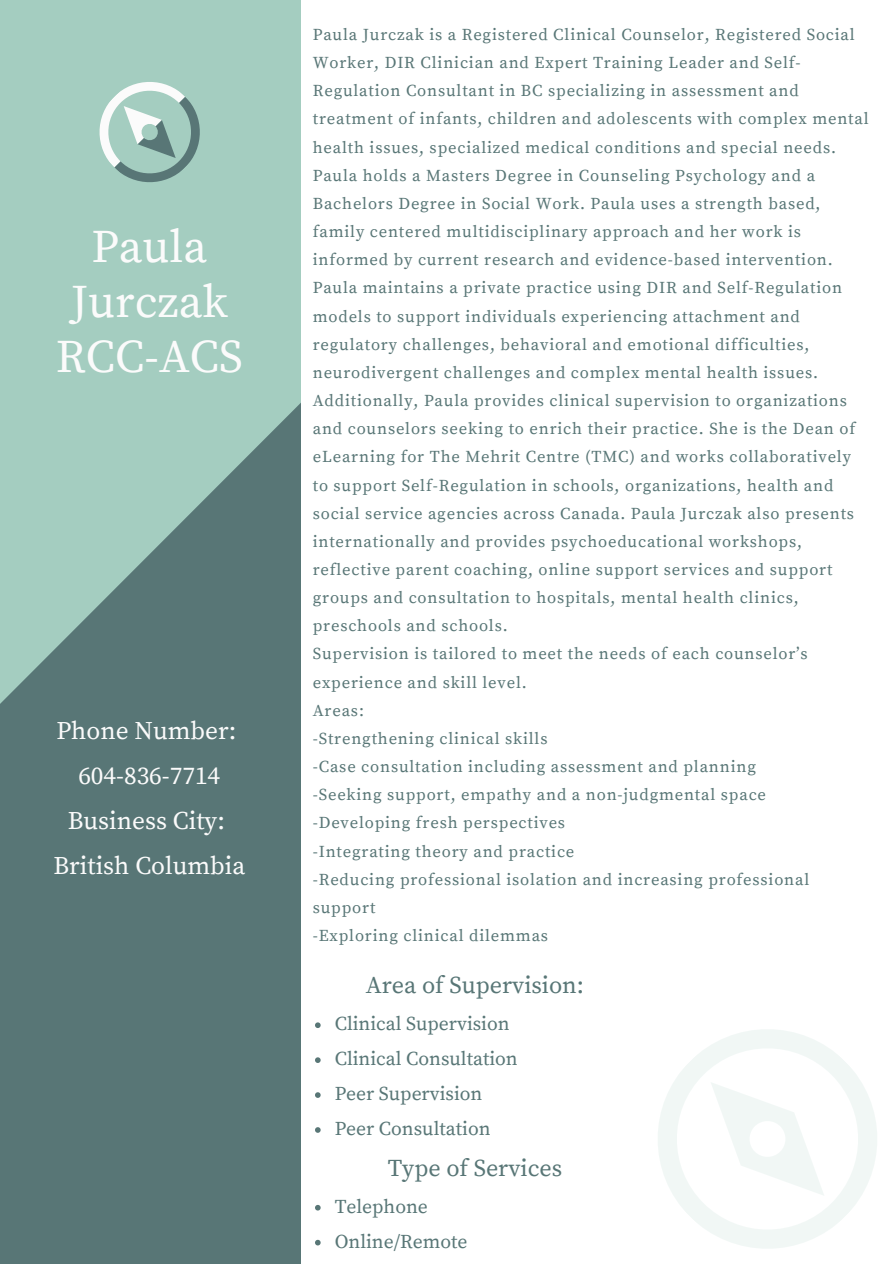
<style>
.page{position:relative;width:894px;height:1264px;background:#fff}
.page>*{position:absolute;margin:0;border:0;box-sizing:border-box;transform-origin:0 0}
.t1{font:46.35px/55.2px "Source Serif Pro";color:#fbfbfb;text-align:center}
.t2{font:25.2px "Source Serif Pro";color:#fbfbfb}
.t3{font:24px "Source Serif Pro";color:#587676}
.t4{font:19.5px "Source Serif Pro";color:#587676}
.t5{font:16.5px/28.2px "Source Serif Pro";letter-spacing:.05em;color:#587676}
</style>
<div class="page">
<svg style="left:0;top:0;width:301px;height:1263px;background:#779a94"></svg>
<svg style="left:79px;top:61px;width:141px;height:142px;background:#a5c9be"></svg>
<svg style="left:658px;top:1030px;width:219px;height:218px"></svg>
<svg style="left:315px;top:1022px;width:5px;height:6px"></svg>
<svg style="left:315px;top:1057px;width:5px;height:5px"></svg>
<svg style="left:315px;top:1092px;width:5px;height:5px"></svg>
<svg style="left:315px;top:1127px;width:5px;height:5px"></svg>
<svg style="left:315px;top:1205px;width:5px;height:5px"></svg>
<svg style="left:315px;top:1239px;width:5px;height:6px"></svg>
<p class="t1" style="left:71px;top:221px;width:158px">Paula<br>Jurczak</p>
<p class="t1" style="left:56px;top:331px;width:188px">RCC-ACS</p>
<p class="t2" style="left:56px;top:715px;width:181px">Phone Number:</p>
<p class="t2" style="left:78px;top:760px;width:143px">604-836-7714</p>
<p class="t2" style="left:68px;top:805px;width:159px">Business City:</p>
<p class="t2" style="left:53px;top:850px;width:193px">British Columbia</p>
<p class="t5" style="left:313px;top:21px;width:557px">Paula Jurczak is a Registered Clinical Counselor, Registered Social Worker, DIR Clinician and Expert Training Leader and Self-Regulation Consultant in BC specializing in assessment and treatment of infants, children and adolescents with complex mental health issues, specialized medical conditions and special needs.<br>Paula holds a Masters Degree in Counseling Psychology and a Bachelors Degree in Social Work. Paula uses a strength based, family centered multidisciplinary approach and her work is informed by current research and evidence-based intervention.<br>Paula maintains a private practice using DIR and Self-Regulation models to support individuals experiencing attachment and regulatory challenges, behavioral and emotional difficulties, neurodivergent challenges and complex mental health issues.</p>
<p class="t5" style="left:313px;top:387px;width:544px">Additionally, Paula provides clinical supervision to organizations and counselors seeking to enrich their practice. She is the Dean of eLearning for The Mehrit Centre (TMC) and works collaboratively to support Self-Regulation in schools, organizations, health and social service agencies across Canada. Paula Jurczak also presents internationally and provides psychoeducational workshops, reflective parent coaching, online support services and support groups and consultation to hospitals, mental health clinics, preschools and schools.</p>
<p class="t5" style="left:313px;top:640px;width:496px">Supervision is tailored to meet the needs of each counselor’s experience and skill level.</p>
<p class="t5" style="left:313px;top:697px;width:53px">Areas:</p>
<p class="t5" style="left:313px;top:725px;width:236px">-Strengthening clinical skills</p>
<p class="t5" style="left:313px;top:753px;width:444px">-Case consultation including assessment and planning</p>
<p class="t5" style="left:313px;top:781px;width:454px">-Seeking support, empathy and a non-judgmental space</p>
<p class="t5" style="left:313px;top:809px;width:254px">-Developing fresh perspectives</p>
<p class="t5" style="left:313px;top:837px;width:263px">-Integrating theory and practice</p>
<p class="t5" style="left:313px;top:865px;width:498px">-Reducing professional isolation and increasing professional support</p>
<p class="t5" style="left:313px;top:922px;width:237px">-Exploring clinical dilemmas</p>
<p class="t3" style="left:366px;top:971px;width:220px">Area of Supervision:</p>
<p class="t4" style="left:334px;top:1012px;width:176px">Clinical Supervision</p>
<p class="t4" style="left:334px;top:1047px;width:184px">Clinical Consultation</p>
<p class="t4" style="left:334px;top:1082px;width:149px">Peer Supervision</p>
<p class="t4" style="left:334px;top:1117px;width:157px">Peer Consultation</p>
<p class="t3" style="left:387px;top:1153px;width:176px">Type of Services</p>
<p class="t4" style="left:334px;top:1194px;width:95px">Telephone</p>
<p class="t4" style="left:334px;top:1229px;width:134px">Online/Remote</p>
</div>
